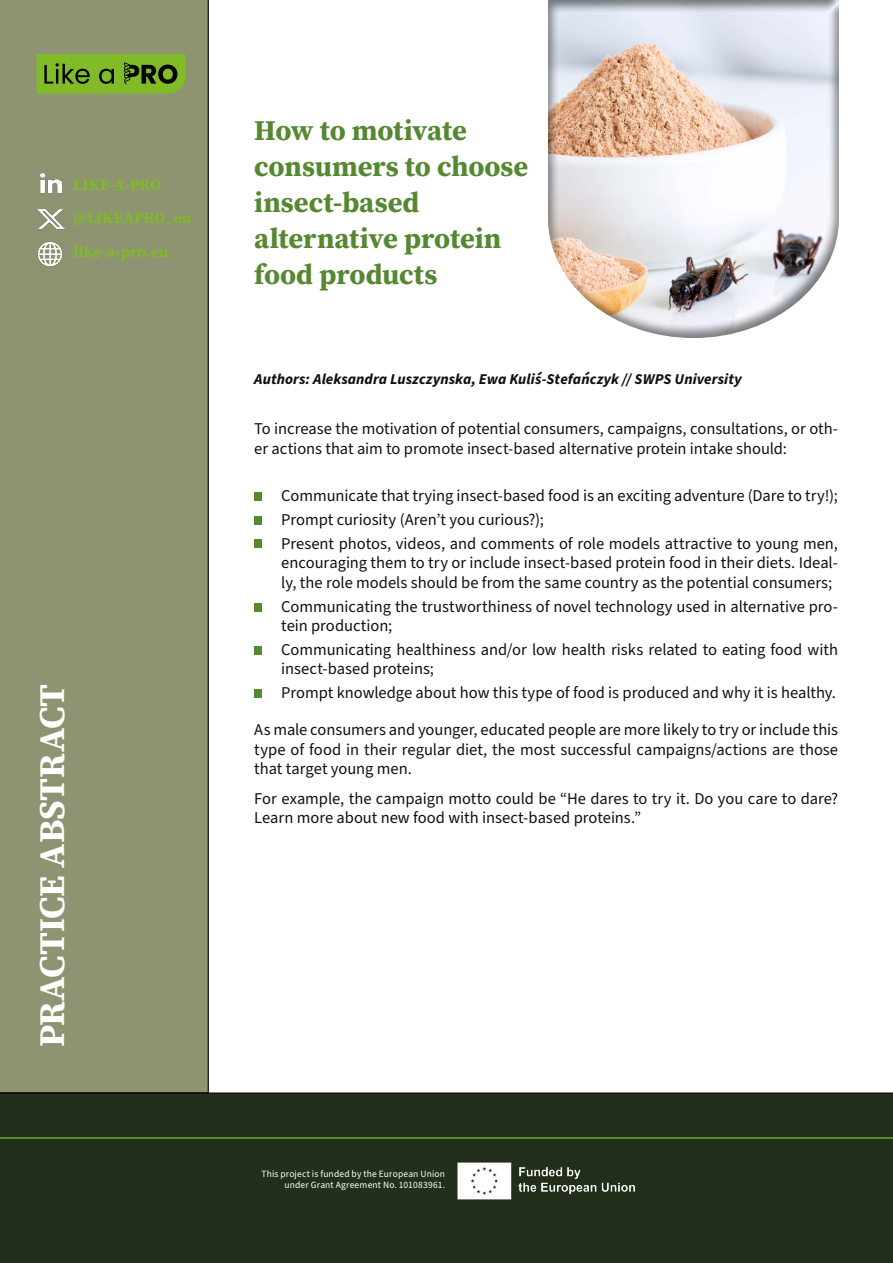
<style>
.page{position:relative;width:893px;height:1263px;background:#fff}
.page>*{position:absolute;margin:0;border:0;box-sizing:border-box;transform-origin:0 0}
.t1{font:700 36px "Source Serif Pro";color:#fff}
.t2{font:700 28.5px/36px "Source Serif Pro";letter-spacing:-.005em;color:#558830}
.t3{font:16.5px/19.5px "Source Sans Pro";letter-spacing:-.005em;color:#12110c}
.t4{font:700 15.75px/33.5px "Source Serif Pro";letter-spacing:.005em;color:#80ba27}
.t5{font:italic 700 15px "Source Sans Pro";letter-spacing:.005em;color:#12110c}
.t6{font:9.6px/11.6px "Source Sans Pro";letter-spacing:.02em;color:#fff;text-align:right}
</style>
<div class="page">
<div style="left:0;top:1093px;width:893px;height:170px;background:#222f1a"></div>
<div style="left:0;top:0;width:208px;height:1093px;background:#8e9472"></div>
<hr style="left:0;top:1137px;width:893px;height:1px;background:#80ba27">
<img style="left:455px;top:1161px;width:194px;height:41px">
<img style="left:38px;top:209px;width:27px;height:20px">
<img style="left:38px;top:170px;width:24px;height:23px">
<img style="left:37px;top:240px;width:27px;height:28px">
<svg style="left:37px;top:54px;width:148px;height:40px;background:#6c9c22"></svg>
<div style="left:535px;top:0;width:316px;height:339px;background:#000;opacity:.5"></div>
<div style="left:254px;top:492px;width:8px;height:9px;background:#568930"></div>
<div style="left:254px;top:516px;width:8px;height:8px;background:#568930"></div>
<div style="left:254px;top:539px;width:8px;height:9px;background:#568930"></div>
<div style="left:254px;top:603px;width:8px;height:9px;background:#568930"></div>
<div style="left:254px;top:646px;width:8px;height:9px;background:#568930"></div>
<div style="left:254px;top:689px;width:8px;height:8px;background:#568930"></div>
<p class="t4" style="left:73px;top:167px;width:120px">LIKE-A-PRO @LIKEAPRO_eu</p>
<p class="t4" style="left:73px;top:234px;width:97px">like-a-pro.eu</p>
<h1 class="t1" style="left:27px;top:1047px;width:365px;rotate:-90deg">PRACTICE ABSTRACT</h1>
<h2 class="t2" style="left:254px;top:112px;width:276px">How to motivate consumers to choose insect-based alternative protein food products</h2>
<p class="t5" style="left:254px;top:369px;width:489px">Authors: Aleksandra Luszczynska, Ewa Kuliś-Stefańczyk // SWPS University</p>
<p class="t3" style="left:254px;top:420px;width:585px">To increase the motivation of potential consumers, campaigns, consultations, or oth&shy;er actions that aim to promote insect-based alternative protein intake should:</p>
<p class="t3" style="left:254px;top:487px;width:585px">• Communicate that trying insect-based food is an exciting adventure (Dare to try!);</p>
<p class="t3" style="left:254px;top:510px;width:291px">• Prompt curiosity (Aren’t you curious?);</p>
<p class="t3" style="left:281px;top:534px;width:558px;text-align:justify;text-indent:-27px">• Present photos, videos, and comments of role models attractive to young men, encouraging them to try or include insect-based protein food in their diets. Ideal&shy;ly, the role models should be from the same country as the potential consumers;</p>
<p class="t3" style="left:281px;top:597px;width:558px;text-indent:-27px">• Communicating the trustworthiness of novel technology used in alternative pro&shy;tein production;</p>
<p class="t3" style="left:281px;top:640px;width:558px;text-indent:-27px">• Communicating healthiness and/or low health risks related to eating food with insect-based proteins;</p>
<p class="t3" style="left:254px;top:683px;width:583px">• Prompt knowledge about how this type of food is produced and why it is healthy.</p>
<p class="t3" style="left:254px;top:720px;width:585px;text-align:justify">As male consumers and younger, educated people are more likely to try or include this type of food in their regular diet, the most successful campaigns/actions are those that target young men.</p>
<p class="t3" style="left:254px;top:789px;width:585px">For example, the campaign motto could be “He dares to try it. Do you care to dare?<br>Learn more about new food with insect-based proteins.”</p>
<p class="t6" style="left:261px;top:1168px;width:185px">This project is funded by the European Union under Grant Agreement No. 101083961.</p>
</div>
